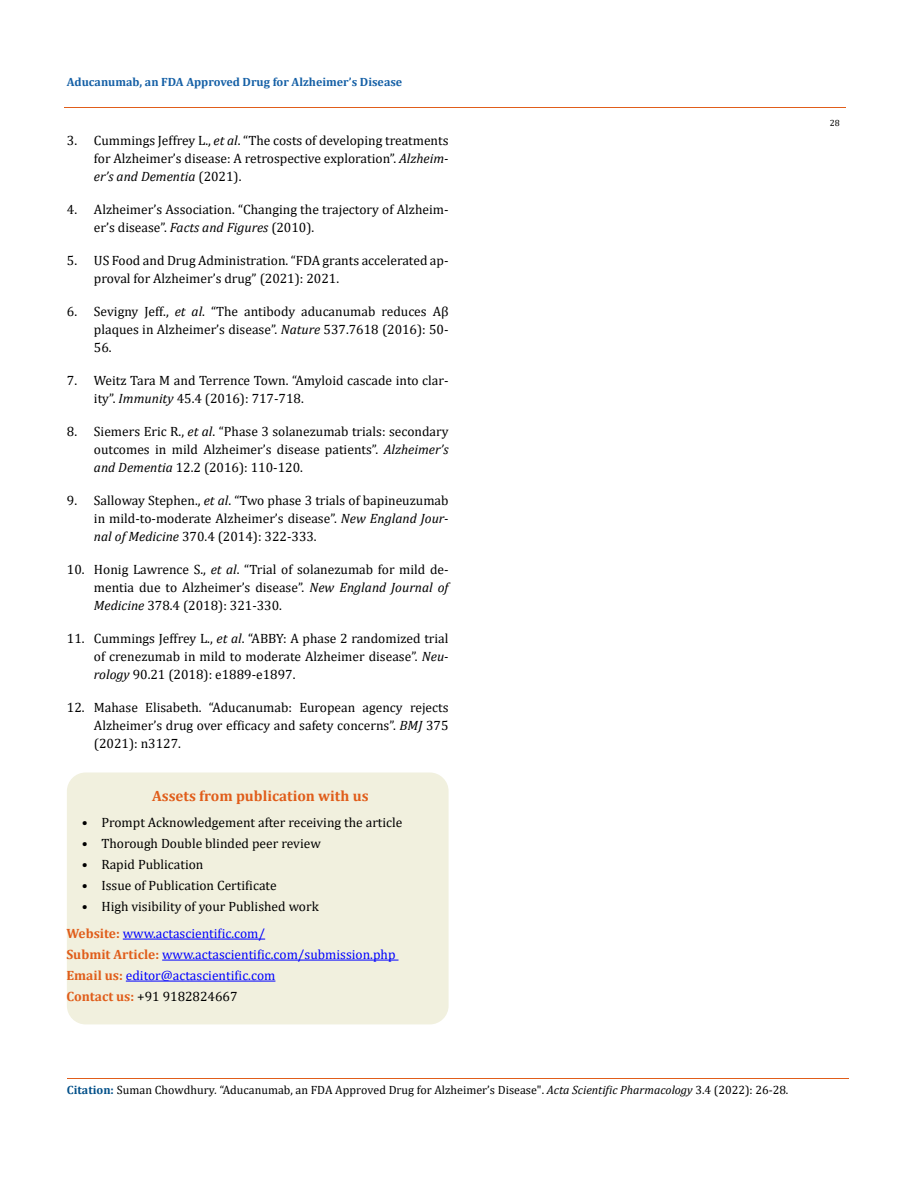
<style>
.page{position:relative;width:917px;height:1188px;background:#fff}
.page>*{position:absolute;margin:0;border:0;box-sizing:border-box;transform-origin:0 0}
.t1{font:700 15px "Cambria";color:#e05d1a}
.t2{font:13.5px/18px "Cambria";color:#000;text-align:justify}
.t3{font:13.5px/21px "Cambria";color:#00f}
.t4{font:12px "Cambria";color:#000}
.t5{font:700 12px "Cambria";color:#1560a6}
.t6{font:9px "Cambria";color:#000}
.s1{font-style:italic}
.s2{font-weight:700;color:#e05d1a}
.s3{color:#000}
.s4{font-weight:700;color:#035089}
</style>
<div class="page">
<div style="left:68px;top:773px;width:380px;height:251px;background:#f1f0de;border-radius:18px"></div>
<div style="left:67px;top:772px;width:381px;height:252px;border:2px solid #f1f0de;border-radius:18px"></div>
<hr style="left:123px;top:939px;width:142px;height:1px;background:#00f">
<hr style="left:162px;top:960px;width:236px;height:1px;background:#00f">
<hr style="left:126px;top:981px;width:149px;height:1px;background:#00f">
<hr style="left:64px;top:108px;width:781px;height:1px;background:#e05d1a">
<hr style="left:67px;top:1078px;width:781px;height:1px;background:#e05d1a">
<p class="t5" style="left:67px;top:73px;width:337px">Aducanumab, an FDA Approved Drug for Alzheimer’s Disease</p>
<p class="t2" style="left:94px;top:132px;width:356px;text-indent:-27px">3. Cummings Jeffrey L., <span class="s1">et al</span>. “The costs of developing treatments for Alzheimer’s disease: A retrospective exploration”. <span class="s1">Alzheim&shy;er’s and Dementia</span> (2021).</p>
<p class="t2" style="left:94px;top:201px;width:356px;text-indent:-27px">4. Alzheimer’s Association. “Changing the trajectory of Alzheim&shy;er’s disease”. <span class="s1">Facts and Figures</span> (2010).</p>
<p class="t2" style="left:94px;top:252px;width:356px;text-indent:-27px">5. US Food and Drug Administration. “FDA grants accelerated ap&shy;proval for Alzheimer’s drug” (2021): 2021.</p>
<p class="t2" style="left:94px;top:303px;width:356px;text-indent:-27px">6. Sevigny Jeff., <span class="s1">et al</span>. “The antibody aducanumab reduces Aβ plaques in Alzheimer’s disease”. <span class="s1">Nature</span> 537.7618 (2016): 50- 56.</p>
<p class="t2" style="left:94px;top:372px;width:356px;text-indent:-27px">7. Weitz Tara M and Terrence Town. “Amyloid cascade into clar&shy;ity”. <span class="s1">Immunity</span> 45.4 (2016): 717-718.</p>
<p class="t2" style="left:94px;top:423px;width:356px;text-indent:-27px">8. Siemers Eric R., <span class="s1">et al</span>. “Phase 3 solanezumab trials: secondary outcomes in mild Alzheimer’s disease patients”. <span class="s1">Alzheimer’s and Dementia</span> 12.2 (2016): 110-120.</p>
<p class="t2" style="left:94px;top:492px;width:356px;text-indent:-27px">9. Salloway Stephen., <span class="s1">et al</span>. “Two phase 3 trials of bapineuzumab in mild-to-moderate Alzheimer’s disease”. <span class="s1">New England Jour&shy;nal of Medicine</span> 370.4 (2014): 322-333.</p>
<p class="t2" style="left:94px;top:561px;width:356px;text-indent:-27px">10. Honig Lawrence S., <span class="s1">et al</span>. “Trial of solanezumab for mild de&shy;mentia due to Alzheimer’s disease”. <span class="s1">New England Journal of Medicine</span> 378.4 (2018): 321-330.</p>
<p class="t2" style="left:94px;top:630px;width:356px;text-indent:-27px">11. Cummings Jeffrey L., <span class="s1">et al</span>. “ABBY: A phase 2 randomized trial of crenezumab in mild to moderate Alzheimer disease”. <span class="s1">Neu&shy;rology</span> 90.21 (2018): e1889-e1897.</p>
<p class="t2" style="left:94px;top:699px;width:356px;text-indent:-27px">12. Mahase Elisabeth. “Aducanumab: European agency rejects Alzheimer’s drug over efficacy and safety concerns”. <span class="s1">BMJ</span> 375 (2021): n3127.</p>
<p class="t1" style="left:152px;top:786px;width:218px">Assets from publication with us</p>
<p class="t2" style="left:82px;top:813px;width:322px">• Prompt Acknowledgement after receiving the article</p>
<p class="t2" style="left:82px;top:834px;width:240px">• Thorough Double blinded peer review</p>
<p class="t2" style="left:82px;top:855px;width:123px">• Rapid Publication</p>
<p class="t2" style="left:82px;top:876px;width:196px">• Issue of Publication Certificate</p>
<p class="t2" style="left:82px;top:897px;width:238px">• High visibility of your Published work</p>
<p class="t3" style="left:66px;top:923px;width:330px"><span class="s2">Website:</span> www.actascientific.com/<br><span class="s2">Submit Article:</span> www.actascientific.com/submission.php <span class="s2">Email us:</span> editor@actascientific.com<br><span class="s2">Contact us:</span> <span class="s3">+91 9182824667</span></p>
<p class="t4" style="left:67px;top:1083px;width:723px"><span class="s4">Citation:</span> Suman Chowdhury<span class="s1">.</span> “Aducanumab, an FDA Approved Drug for Alzheimer’s Disease". <span class="s1">Acta Scientific Pharmacology</span> 3.4 (2022): 26-28.</p>
<p class="t6" style="left:829px;top:118px;width:11px">28</p>
</div>
